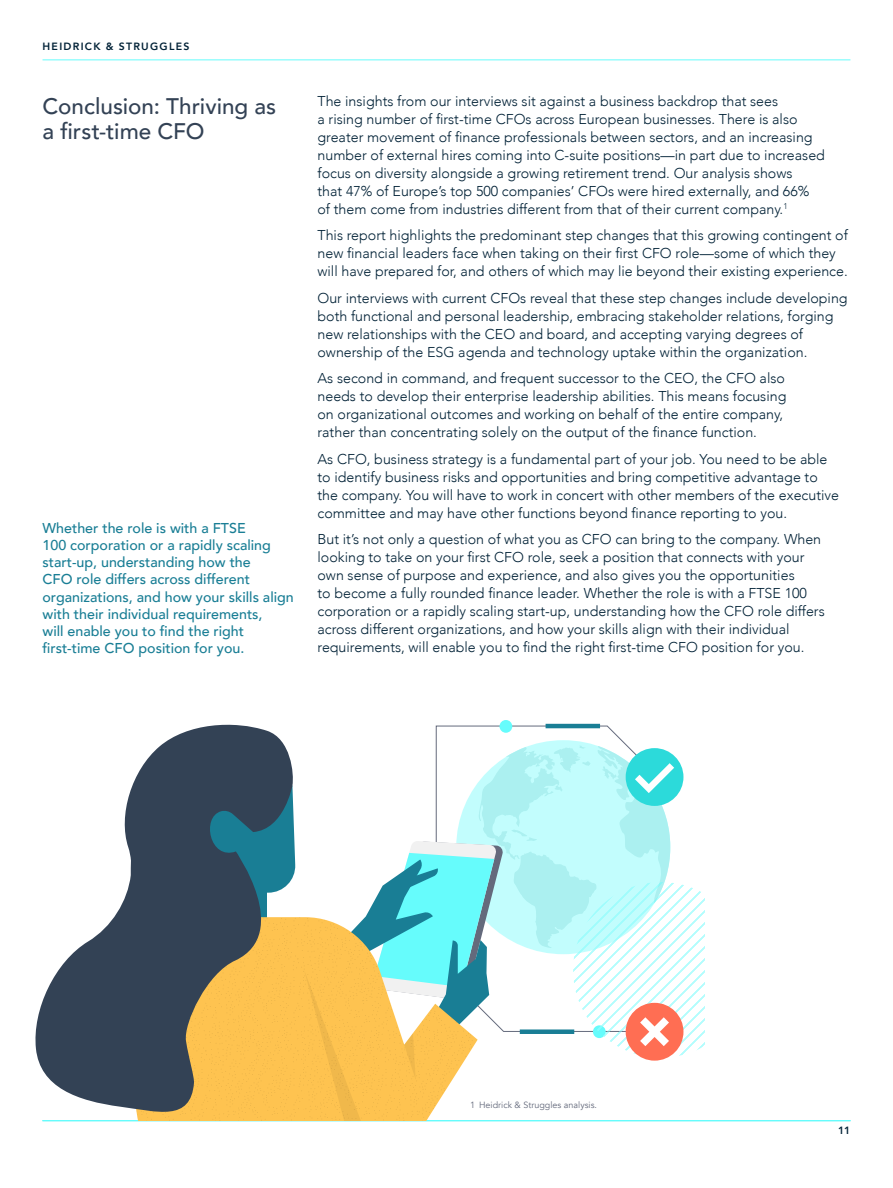
<style>
.page{position:relative;width:893px;height:1188px;background:#fff}
.page>*{position:absolute;margin:0;border:0;box-sizing:border-box;transform-origin:0 0}
.t1{font:500 22.5px/25.5px "Avenir";color:#334255}
.t2{font:300 14.25px/18px "Avenir";color:#002136}
.t3{font:500 14.25px/17.1px "Avenir";color:#197e95}
.t4{font:800 10.5px "Avenir";letter-spacing:.12em;color:#002136}
.t5{font:9px "Avenir";color:#646a7c}
</style>
<div class="page">
<hr style="left:43px;top:59px;width:807px;height:1px;background:#66fcfc">
<hr style="left:43px;top:1120px;width:807px;height:1px;background:#66fcfc">
<div style="left:499px;top:720px;width:13px;height:13px;background:#66fcfc;border-radius:50%"></div>
<hr style="left:546px;top:724px;width:54px;height:4px;background:#197e95">
<svg style="left:294px;top:832px;width:2px;height:42px"></svg>
<div style="left:294px;top:917px;width:10px;height:203px;background:#fec350"></div>
<svg style="left:35px;top:724px;width:259px;height:396px;fill:#334255"></svg>
<svg style="left:304px;top:726px;width:400px;height:394px"></svg>
<p class="t4" style="left:43px;top:38px;width:148px">HEIDRICK &amp; STRUGGLES</p>
<h1 class="t1" style="left:43px;top:92px;width:235px">Conclusion: Thriving as a first-time CFO</h1>
<p class="t3" style="left:43px;top:519px;width:253px">Whether the role is with a FTSE<br>100 corporation or a rapidly scaling start-up, understanding how the<br>CFO role differs across different organizations, and how your skills align with their individual requirements,<br>will enable you to find the right first-time CFO position for you.</p>
<p class="t2" style="left:317px;top:92px;width:509px">The insights from our interviews sit against a business backdrop that sees<br>a rising number of first-time CFOs across European businesses. There is also greater movement of finance professionals between sectors, and an increasing number of external hires coming into C-suite positions—in part due to increased focus on diversity alongside a growing retirement trend. Our analysis shows<br>that 47% of Europe’s top 500 companies’ CFOs were hired externally, and 66% of them come from industries different from that of their current company.<sup>1</sup></p>
<p class="t2" style="left:317px;top:226px;width:532px">This report highlights the predominant step changes that this growing contingent of new financial leaders face when taking on their first CFO role—some of which they will have prepared for, and others of which may lie beyond their existing experience.</p>
<p class="t2" style="left:317px;top:289px;width:532px">Our interviews with current CFOs reveal that these step changes include developing both functional and personal leadership, embracing stakeholder relations, forging new relationships with the CEO and board, and accepting varying degrees of ownership of the ESG agenda and technology uptake within the organization.</p>
<p class="t2" style="left:317px;top:369px;width:470px">As second in command, and frequent successor to the CEO, the CFO also needs to develop their enterprise leadership abilities. This means focusing on organizational outcomes and working on behalf of the entire company, rather than concentrating solely on the output of the finance function.</p>
<p class="t2" style="left:317px;top:450px;width:523px">As CFO, business strategy is a fundamental part of your job. You need to be able to identify business risks and opportunities and bring competitive advantage to the company. You will have to work in concert with other members of the executive committee and may have other functions beyond finance reporting to you.</p>
<p class="t2" style="left:317px;top:530px;width:509px">But it’s not only a question of what you as CFO can bring to the company. When looking to take on your first CFO role, seek a position that connects with your own sense of purpose and experience, and also gives you the opportunities<br>to become a fully rounded finance leader. Whether the role is with a FTSE 100 corporation or a rapidly scaling start-up, understanding how the CFO role differs across different organizations, and how your skills align with their individual requirements, will enable you to find the right first-time CFO position for you.</p>
<p class="t5" style="left:470px;top:1099px;width:128px">1 Heidrick &amp; Struggles analysis.</p>
<p class="t4" style="left:838px;top:1123px;width:14px">11</p>
</div>
